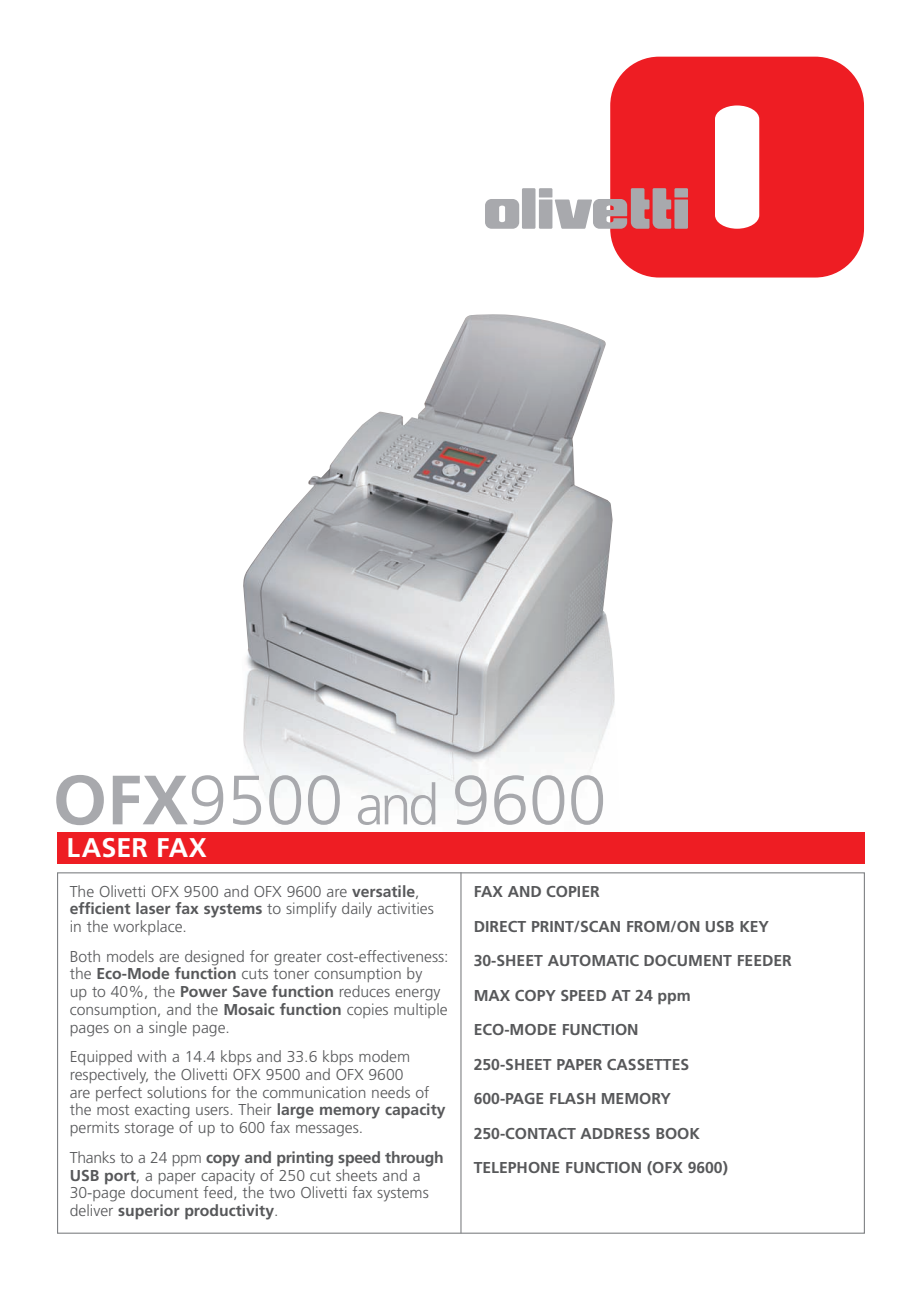
<style>
.page{position:relative;width:920px;height:1290px;background:#fff}
.page>*{position:absolute;margin:0;border:0;box-sizing:border-box;transform-origin:0 0}
.t1{font:300 69.6px "Frutiger";color:#a8a9ad}
.t2{font:700 27px "Frutiger";color:#fff}
.t3{font:300 15.75px/17.7px "Frutiger";color:#57585a}
.t4{font:700 15.75px/34.5px "Frutiger";color:#57585a}
.s1{font-weight:700}
.s2{font-size:56.1px}
</style>
<div class="page">
<img style="left:243px;top:314px;width:372px;height:496px">
<svg style="left:610px;top:57px;width:254px;height:221px;background:#f03c41"></svg>
<svg style="left:485px;top:199px;width:34px;height:30px"></svg>
<div style="left:522px;top:188px;width:13px;height:41px;background:#a8a9ad"></div>
<svg style="left:539px;top:188px;width:149px;height:41px"></svg>
<hr style="left:460px;top:872px;width:1px;height:361px;background:#808285">
<div style="left:57px;top:832px;width:808px;height:32px;background:#ee1d23"></div>
<h1 class="t1" style="left:53px;top:772px;width:555px"><span class="s1">OFX</span>9500 <span class="s2">and</span> 9600</h1>
<h2 class="t2" style="left:67px;top:836px;width:142px">LASER FAX</h2>
<p class="t3" style="left:70px;top:883px;width:366px">The Olivetti OFX 9500 and OFX 9600 are <span class="s1">versatile</span>, <span class="s1">efficient laser fax systems</span> to simplify daily activities in the workplace.</p>
<p class="t3" style="left:70px;top:949px;width:380px">Both models are designed for greater cost-effectiveness: the <span class="s1">Eco-Mode function</span> cuts toner consumption by<br>up to 40%, the <span class="s1">Power Save function</span> reduces energy consumption, and the <span class="s1">Mosaic function</span> copies multiple pages on a single page.</p>
<p class="t3" style="left:70px;top:1049px;width:377px">Equipped with a 14.4 kbps and 33.6 kbps modem respectively, the Olivetti OFX 9500 and OFX 9600<br>are perfect solutions for the communication needs of the most exacting users. Their <span class="s1">large memory capacity </span>permits storage of up to 600 fax messages.</p>
<p class="t3" style="left:70px;top:1150px;width:375px">Thanks to a 24 ppm <span class="s1">copy and printing speed through USB port</span>, a paper capacity of 250 cut sheets and a 30-page document feed, the two Olivetti fax systems deliver <span class="s1">superior productivity</span>.</p>
<p class="t4" style="left:474px;top:876px;width:320px">FAX AND COPIER<br>DIRECT PRINT/SCAN FROM/ON USB KEY<br>30-SHEET AUTOMATIC DOCUMENT FEEDER<br>MAX COPY SPEED AT 24 ppm<br>ECO-MODE FUNCTION<br>250-SHEET PAPER CASSETTES<br>600-PAGE FLASH MEMORY<br>250-CONTACT ADDRESS BOOK<br>TELEPHONE FUNCTION (OFX 9600)</p>
</div>
